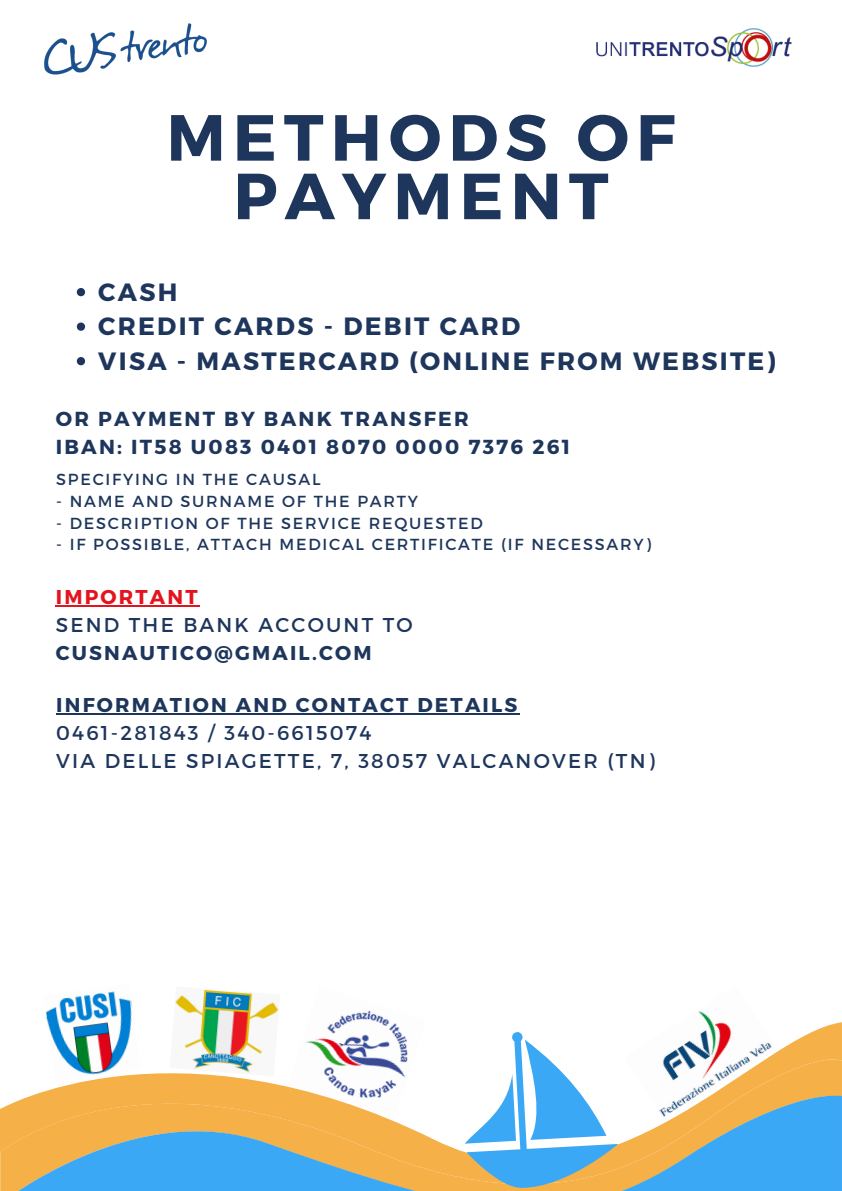
<style>
.page{position:relative;width:842px;height:1191px;background:#fff}
.page>*{position:absolute;margin:0;border:0;box-sizing:border-box;transform-origin:0 0}
.t1{font:700 65px/58.5px "Montserrat";letter-spacing:.11em;color:#1e365c;text-align:center}
.t2{font:700 25px "Montserrat";letter-spacing:.09em;color:#1e365c}
.t3{font:700 20.3px/27.8px "Montserrat";letter-spacing:.11em;color:#1e365c}
.t4{font:20px/27.8px "Montserrat";letter-spacing:.11em;color:#1e365c}
.t5{font:16px "Montserrat";letter-spacing:.11em;color:#1e365c}
.s1{font-weight:700;color:#e3141d}
.s2{font-weight:700}
</style>
<div class="page">
<img style="left:336px;top:1010px;width:53px;height:12px">
<img style="left:175px;top:989px;width:104px;height:33px">
<svg style="left:183px;top:1022px;width:659px;height:36px"></svg>
<svg style="left:36px;top:1058px;width:806px;height:36px"></svg>
<svg style="left:0;top:1094px;width:842px;height:96px;background:#abb49f"></svg>
<svg style="left:459px;top:1026px;width:161px;height:164px"></svg>
<img style="left:44px;top:991px;width:97px;height:89px">
<img style="left:596px;top:28px;width:195px;height:39px">
<img style="left:44px;top:23px;width:163px;height:52px">
<svg style="left:77px;top:288px;width:8px;height:8px"></svg>
<svg style="left:77px;top:322px;width:8px;height:9px"></svg>
<svg style="left:77px;top:357px;width:8px;height:8px"></svg>
<hr style="left:56px;top:605px;width:144px;height:2px;background:#e3141d">
<hr style="left:56px;top:713px;width:464px;height:2px;background:#1e365c">
<p class="t1" style="left:167px;top:105px;width:510px">METHODS OF<br>PAYMENT</p>
<h3 class="t2" style="left:98px;top:275px;width:81px">CASH</h3>
<p class="t2" style="left:98px;top:310px;width:424px">CREDIT CARDS - DEBIT CARD</p>
<p class="t2" style="left:98px;top:344px;width:679px">VISA - MASTERCARD (ONLINE FROM WEBSITE)</p>
<p class="t3" style="left:56px;top:404px;width:516px">OR PAYMENT BY BANK TRANSFER<br>IBAN: IT58 U083 0401 8070 0000 7376 261</p>
<p class="t5" style="left:56px;top:469px;width:266px">SPECIFYING IN THE CAUSAL</p>
<h4 class="t5" style="left:56px;top:491px;width:363px">- NAME AND SURNAME OF THE PARTY</h4>
<h4 class="t5" style="left:56px;top:512px;width:428px">- DESCRIPTION OF THE SERVICE REQUESTED</h4>
<p class="t5" style="left:56px;top:534px;width:596px">- IF POSSIBLE, ATTACH MEDICAL CERTIFICATE (IF NECESSARY)</p>
<p class="t4" style="left:56px;top:582px;width:358px"><span class="s1">IMPORTANT<br></span>SEND THE BANK ACCOUNT TO<br><span class="s2">CUSNAUTICO@GMAIL.COM</span></p>
<p class="t4" style="left:56px;top:690px;width:600px"><span class="s2">INFORMATION AND CONTACT DETAILS<br></span>0461-281843 / 340-6615074<br>VIA DELLE SPIAGETTE, 7, 38057 VALCANOVER (TN)</p>
</div>
